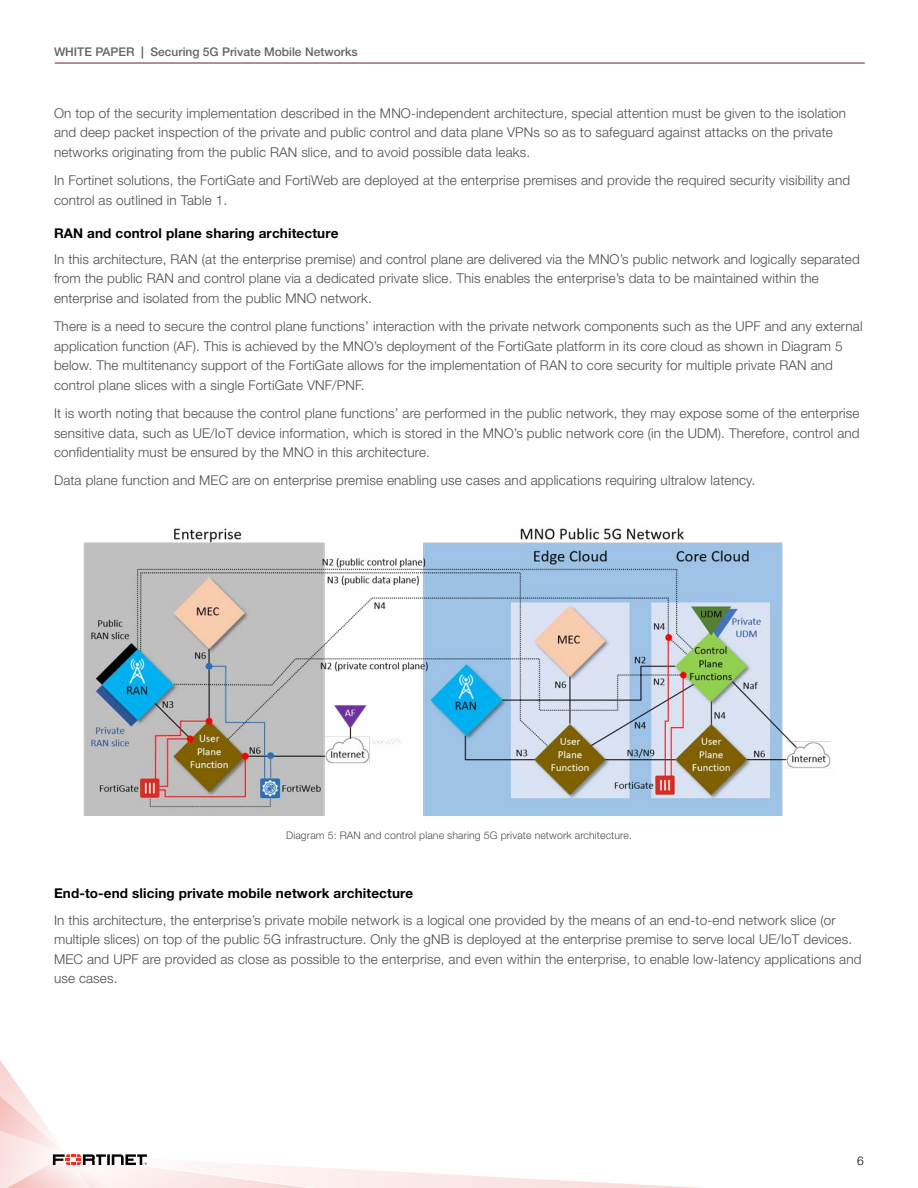
<style>
.page{position:relative;width:918px;height:1188px;background:#fff}
.page>*{position:absolute;margin:0;border:0;box-sizing:border-box;transform-origin:0 0}
.t1{font:300 13.5px/19.5px "Helvetica Neue LT Pro";letter-spacing:.01em;color:#4d4d4f}
.t2{font:700 13.5px "Helvetica Neue LT Pro";letter-spacing:.01em;color:#000}
.t3{font:500 12px "Helvetica Neue LT Pro";color:#636466}
.t4{font:300 12px "Helvetica Neue LT Pro";color:#000}
.t5{font:300 10.5px "Helvetica Neue LT Pro";letter-spacing:.01em;color:#4d4d4f}
.s1{font-weight:700}
</style>
<div class="page">
<hr style="left:55px;top:63px;width:810px;height:1px;background:#681d33">
<svg style="left:0;top:1060px;width:700px;height:128px"></svg>
<img style="left:84px;top:528px;width:747px;height:287px">
<p class="t3" style="left:54px;top:44px;width:305px">WHITE PAPER <span class="s1">|</span> Securing 5G Private Mobile Networks</p>
<p class="t1" style="left:54px;top:103px;width:794px">On top of the security implementation described in the MNO-independent architecture, special attention must be given to the isolation and deep packet inspection of the private and public control and data plane VPNs so as to safeguard against attacks on the private networks originating from the public RAN slice, and to avoid possible data leaks.</p>
<p class="t1" style="left:54px;top:170px;width:798px">In Fortinet solutions, the FortiGate and FortiWeb are deployed at the enterprise premises and provide the required security visibility and control as outlined in Table 1.</p>
<p class="t2" style="left:54px;top:224px;width:286px">RAN and control plane sharing architecture</p>
<p class="t1" style="left:54px;top:249px;width:807px">In this architecture, RAN (at the enterprise premise) and control plane are delivered via the MNO’s public network and logically separated from the public RAN and control plane via a dedicated private slice. This enables the enterprise’s data to be maintained within the enterprise and isolated from the public MNO network.</p>
<p class="t1" style="left:54px;top:316px;width:810px">There is a need to secure the control plane functions’ interaction with the private network components such as the UPF and any external application function (AF). This is achieved by the MNO’s deployment of the FortiGate platform in its core cloud as shown in Diagram 5 below. The multitenancy support of the FortiGate allows for the implementation of RAN to core security for multiple private RAN and control plane slices with a single FortiGate VNF/PNF.</p>
<p class="t1" style="left:54px;top:403px;width:807px;text-align:justify">It is worth noting that because the control plane functions’ are performed in the public network, they may expose some of the enterprise sensitive data, such as UE/IoT device information, which is stored in the MNO’s public network core (in the UDM). Therefore, control and confidentiality must be ensured by the MNO in this architecture.</p>
<p class="t1" style="left:54px;top:471px;width:703px">Data plane function and MEC are on enterprise premise enabling use cases and applications requiring ultralow latency.</p>
<p class="t5" style="left:286px;top:829px;width:347px">Diagram 5: RAN and control plane sharing 5G private network architecture.</p>
<p class="t2" style="left:54px;top:885px;width:361px">End-to-end slicing private mobile network architecture</p>
<p class="t1" style="left:54px;top:910px;width:809px">In this architecture, the enterprise’s private mobile network is a logical one provided by the means of an end-to-end network slice (or multiple slices) on top of the public 5G infrastructure. Only the gNB is deployed at the enterprise premise to serve local UE/IoT devices.<br>MEC and UPF are provided as close as possible to the enterprise, and even within the enterprise, to enable low-latency applications and use cases.</p>
<p class="t4" style="left:857px;top:1154px;width:8px">6</p>
</div>
